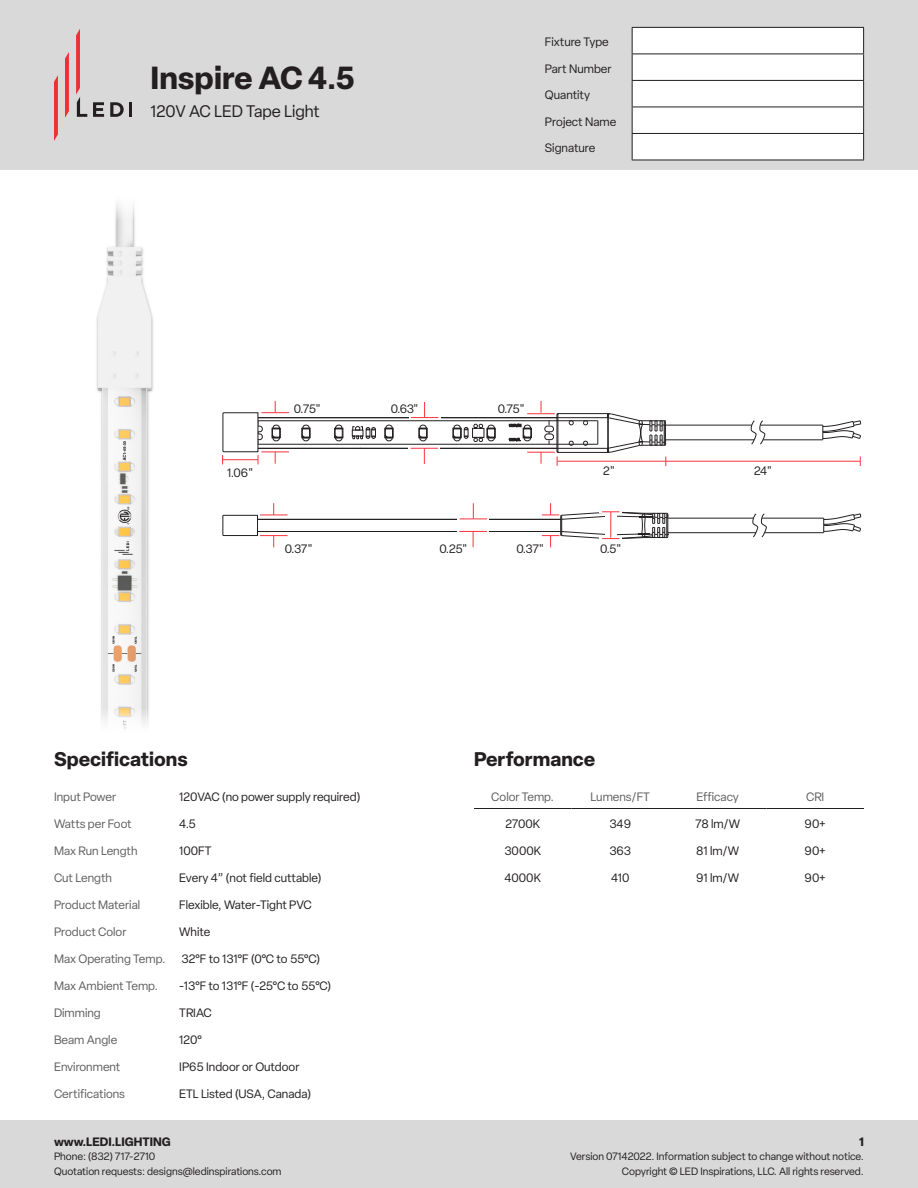
<style>
.page{position:relative;width:918px;height:1188px;background:#fff}
.page>*{position:absolute;margin:0;border:0;box-sizing:border-box;transform-origin:0 0}
.t1{font:700 31.5px "Elza";color:#231f20}
.t2{font:700 19.5px "Elza";color:#231f20}
.t3{font:16.5px "Elza";color:#231f20}
.t4{font:12px "Elza";color:#231f20}
.t5{font:12px "Elza";color:#5e5e5e}
.t6{font:700 12px "Elza";color:#231f20}
.t7{font:10.5px/15px "Elza";color:#231f20}
</style>
<div class="page">
<div style="left:0;top:0;width:918px;height:170px;background:#d9d9d9"></div>
<svg style="left:632px;top:27px;width:232px;height:133px;background:#f4f4f4"></svg>
<hr style="left:632px;top:160px;width:232px;height:1px;background:#231f20">
<svg style="left:93px;top:102px;width:11px;height:15px"></svg>
<svg style="left:110px;top:102px;width:14px;height:15px"></svg>
<hr style="left:129px;top:102px;width:3px;height:15px;background:#231f20">
<svg style="left:54px;top:75px;width:4px;height:66px"></svg>
<svg style="left:65px;top:52px;width:4px;height:66px"></svg>
<svg style="left:76px;top:29px;width:11px;height:88px"></svg>
<div style="left:0;top:1120px;width:918px;height:68px;background:#d9d9d9"></div>
<img style="left:96px;top:220px;width:57px;height:488px">
<hr style="left:474px;top:808px;width:98px;height:1px;background:#231f20">
<hr style="left:572px;top:808px;width:97px;height:1px;background:#231f20">
<hr style="left:669px;top:808px;width:97px;height:1px;background:#231f20">
<hr style="left:766px;top:808px;width:98px;height:1px;background:#231f20">
<svg style="left:352px;top:426px;width:24px;height:13px"></svg>
<svg style="left:301px;top:424px;width:9px;height:18px"></svg>
<div style="left:302px;top:429px;width:8px;height:8px;border:1px solid #231f20"></div>
<svg style="left:334px;top:424px;width:9px;height:18px"></svg>
<div style="left:335px;top:429px;width:8px;height:8px;border:1px solid #231f20"></div>
<svg style="left:384px;top:424px;width:9px;height:18px"></svg>
<div style="left:385px;top:429px;width:8px;height:8px;border:1px solid #231f20"></div>
<svg style="left:418px;top:424px;width:9px;height:18px"></svg>
<div style="left:419px;top:429px;width:8px;height:8px;border:1px solid #231f20"></div>
<div style="left:487px;top:428px;width:9px;height:10px;border:1px solid #231f20"></div>
<svg style="left:452px;top:423px;width:43px;height:19px"></svg>
<div style="left:487px;top:429px;width:8px;height:8px;border:1px solid #231f20"></div>
<hr style="left:251px;top:417px;width:306px;height:1px;background:#231f20">
<hr style="left:250px;top:420px;width:307px;height:1px;background:#231f20">
<hr style="left:251px;top:448px;width:306px;height:1px;background:#231f20">
<hr style="left:250px;top:444px;width:307px;height:1px;background:#231f20">
<hr style="left:558px;top:417px;width:49px;height:1px;background:#231f20">
<hr style="left:558px;top:448px;width:49px;height:1px;background:#231f20">
<hr style="left:558px;top:452px;width:50px;height:1px;background:#231f20">
<hr style="left:558px;top:413px;width:50px;height:1px;background:#231f20">
<svg style="left:583px;top:440px;width:5px;height:6px"></svg>
<svg style="left:583px;top:421px;width:5px;height:5px"></svg>
<svg style="left:569px;top:440px;width:5px;height:6px"></svg>
<svg style="left:569px;top:421px;width:5px;height:5px"></svg>
<svg style="left:598px;top:421px;width:1px;height:23px"></svg>
<hr style="left:557px;top:420px;width:41px;height:1px;background:#231f20">
<hr style="left:557px;top:444px;width:41px;height:1px;background:#231f20">
<hr style="left:665px;top:440px;width:89px;height:1px;background:#231f20">
<hr style="left:763px;top:440px;width:60px;height:1px;background:#231f20">
<hr style="left:760px;top:425px;width:63px;height:1px;background:#231f20">
<hr style="left:665px;top:425px;width:87px;height:1px;background:#231f20">
<svg style="left:750px;top:420px;width:15px;height:25px"></svg>
<svg style="left:822px;top:420px;width:39px;height:20px"></svg>
<svg style="left:607px;top:413px;width:59px;height:53px"></svg>
<hr style="left:557px;top:461px;width:303px;height:1px;background:#fb333e">
<svg style="left:222px;top:401px;width:67px;height:63px"></svg>
<svg style="left:509px;top:401px;width:50px;height:65px"></svg>
<hr style="left:408px;top:447px;width:32px;height:3px;background:#fff">
<hr style="left:409px;top:416px;width:32px;height:3px;background:#fff">
<svg style="left:411px;top:448px;width:27px;height:16px"></svg>
<svg style="left:411px;top:402px;width:27px;height:16px"></svg>
<hr style="left:258px;top:531px;width:303px;height:1px;background:#231f20">
<hr style="left:258px;top:519px;width:303px;height:1px;background:#231f20">
<hr style="left:668px;top:532px;width:88px;height:1px;background:#231f20">
<hr style="left:765px;top:532px;width:59px;height:1px;background:#231f20">
<hr style="left:762px;top:518px;width:62px;height:1px;background:#231f20">
<hr style="left:668px;top:518px;width:85px;height:1px;background:#231f20">
<svg style="left:752px;top:513px;width:15px;height:25px"></svg>
<svg style="left:823px;top:513px;width:38px;height:20px"></svg>
<hr style="left:457px;top:530px;width:32px;height:3px;background:#fff">
<hr style="left:457px;top:518px;width:32px;height:2px;background:#fff">
<svg style="left:459px;top:531px;width:28px;height:16px"></svg>
<svg style="left:460px;top:503px;width:27px;height:17px"></svg>
<svg style="left:222px;top:503px;width:65px;height:44px"></svg>
<svg style="left:542px;top:503px;width:127px;height:44px"></svg>
<h1 class="t1" style="left:151px;top:55px;width:206px">Inspire AC 4.5</h1>
<h3 class="t3" style="left:151px;top:100px;width:171px">120V AC LED Tape Light</h3>
<p class="t4" style="left:545px;top:34px;width:65px">Fixture Type</p>
<p class="t4" style="left:545px;top:61px;width:68px">Part Number</p>
<p class="t4" style="left:545px;top:87px;width:47px">Quantity</p>
<p class="t4" style="left:545px;top:114px;width:73px">Project Name</p>
<p class="t4" style="left:545px;top:140px;width:52px">Signature</p>
<p class="t4" style="left:294px;top:401px;width:28px">0.75"</p>
<p class="t4" style="left:391px;top:401px;width:29px">0.63"</p>
<p class="t4" style="left:498px;top:401px;width:28px">0.75"</p>
<p class="t4" style="left:227px;top:465px;width:28px">1.06"</p>
<p class="t4" style="left:603px;top:463px;width:13px">2"</p>
<p class="t4" style="left:754px;top:463px;width:20px">24"</p>
<p class="t4" style="left:285px;top:541px;width:29px">0.37"</p>
<p class="t4" style="left:439px;top:541px;width:30px">0.25"</p>
<p class="t4" style="left:517px;top:541px;width:29px">0.37"</p>
<p class="t4" style="left:600px;top:541px;width:23px">0.5"</p>
<p class="t2" style="left:54px;top:745px;width:135px">Specifications</p>
<p class="t5" style="left:54px;top:789px;width:64px">Input Power</p>
<p class="t4" style="left:179px;top:789px;width:183px">120VAC (no power supply required)</p>
<p class="t5" style="left:54px;top:816px;width:79px">Watts per Foot</p>
<p class="t4" style="left:179px;top:816px;width:18px">4.5</p>
<p class="t5" style="left:54px;top:843px;width:85px">Max Run Length</p>
<p class="t4" style="left:179px;top:843px;width:34px">100FT</p>
<p class="t5" style="left:54px;top:870px;width:60px">Cut Length</p>
<p class="t4" style="left:179px;top:870px;width:144px">Every 4” (not field cuttable)</p>
<p class="t5" style="left:54px;top:897px;width:88px">Product Material</p>
<p class="t4" style="left:179px;top:897px;width:134px">Flexible, Water-Tight PVC</p>
<p class="t5" style="left:54px;top:924px;width:74px">Product Color</p>
<p class="t4" style="left:179px;top:924px;width:33px">White</p>
<p class="t5" style="left:54px;top:951px;width:113px">Max Operating Temp.</p>
<p class="t4" style="left:182px;top:951px;width:140px">32°F to 131°F (0°C to 55°C)</p>
<p class="t5" style="left:54px;top:978px;width:106px">Max Ambient Temp.</p>
<p class="t4" style="left:179px;top:978px;width:153px">-13°F to 131°F (-25°C to 55°C)</p>
<p class="t5" style="left:54px;top:1005px;width:48px">Dimming</p>
<p class="t4" style="left:179px;top:1005px;width:34px">TRIAC</p>
<p class="t5" style="left:54px;top:1032px;width:65px">Beam Angle</p>
<p class="t4" style="left:179px;top:1032px;width:24px">120°</p>
<p class="t5" style="left:54px;top:1059px;width:68px">Environment</p>
<p class="t4" style="left:179px;top:1059px;width:122px">IP65 Indoor or Outdoor</p>
<p class="t5" style="left:54px;top:1086px;width:73px">Certifications</p>
<p class="t4" style="left:179px;top:1086px;width:133px">ETL Listed (USA, Canada)</p>
<p class="t2" style="left:474px;top:745px;width:123px">Performance</p>
<p class="t5" style="left:491px;top:789px;width:64px">Color Temp.</p>
<p class="t5" style="left:591px;top:789px;width:61px">Lumens/FT</p>
<p class="t5" style="left:697px;top:789px;width:44px">Efficacy</p>
<p class="t5" style="left:806px;top:789px;width:20px">CRI</p>
<p class="t4" style="left:505px;top:816px;width:36px">2700K</p>
<p class="t4" style="left:609px;top:816px;width:23px">349</p>
<p class="t4" style="left:695px;top:816px;width:46px">78 lm/W</p>
<p class="t4" style="left:805px;top:816px;width:23px">90+</p>
<p class="t4" style="left:504px;top:843px;width:38px">3000K</p>
<p class="t4" style="left:609px;top:843px;width:23px">363</p>
<p class="t4" style="left:696px;top:843px;width:44px">81 lm/W</p>
<p class="t4" style="left:805px;top:843px;width:23px">90+</p>
<p class="t4" style="left:504px;top:870px;width:38px">4000K</p>
<p class="t4" style="left:611px;top:870px;width:20px">410</p>
<p class="t4" style="left:696px;top:870px;width:44px">91 lm/W</p>
<p class="t4" style="left:805px;top:870px;width:23px">90+</p>
<p class="t6" style="left:54px;top:1133px;width:118px">www.LEDI.LIGHTING</p>
<p class="t6" style="left:859px;top:1133px;width:6px">1</p>
<p class="t7" style="left:54px;top:1149px;width:229px">Phone: (832) 717-2710<br>Quotation requests: designs@ledinspirations.com</p>
<p class="t7" style="left:570px;top:1149px;width:295px;text-align:right">Version 07142022. Information subject to change without notice.<br>Copyright © LED Inspirations, LLC. All rights reserved.</p>
</div>
